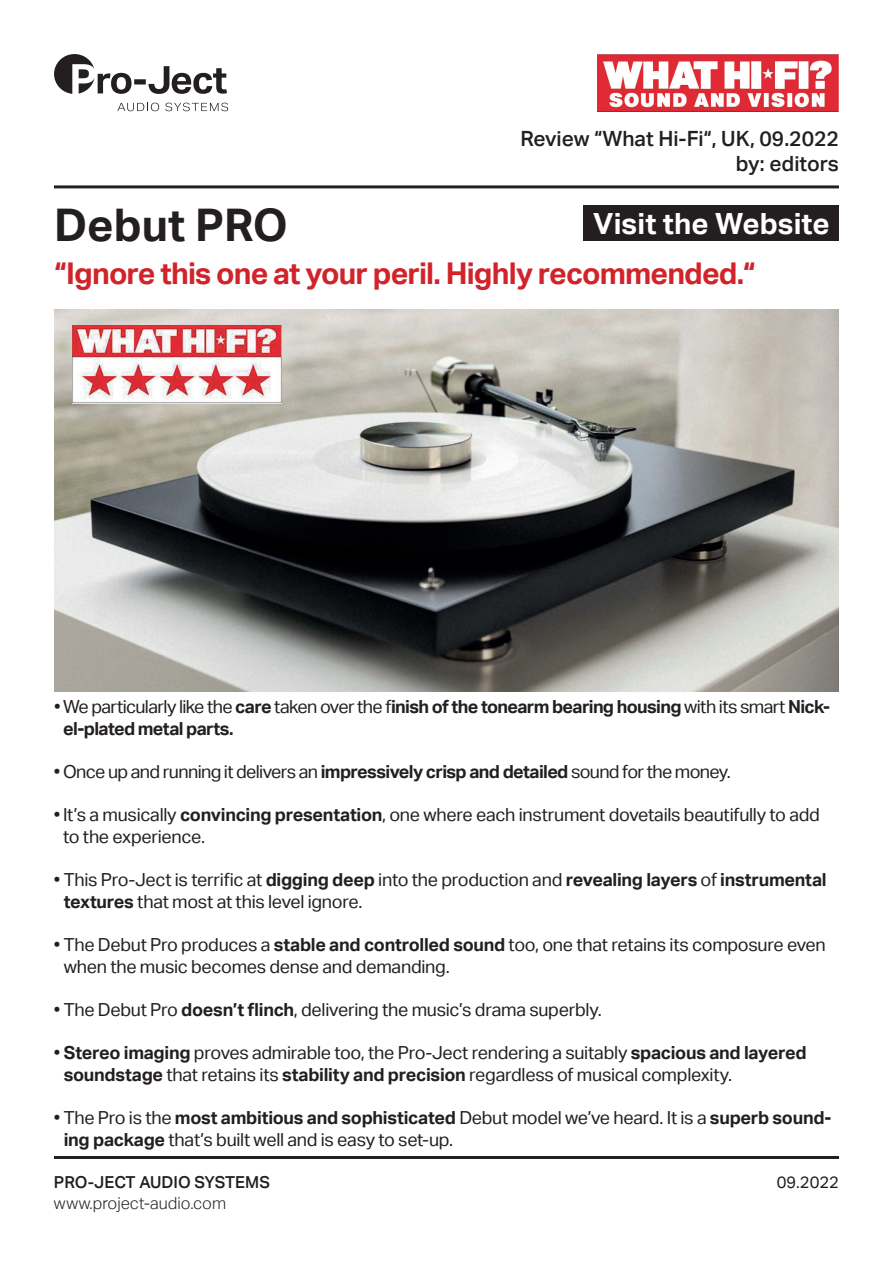
<style>
.page{position:relative;width:893px;height:1263px;background:#fff}
.page>*{position:absolute;margin:0;border:0;box-sizing:border-box;transform-origin:0 0}
.t1{font:700 45px "Aktiv Grotesk Trial";color:#231f20}
.t2{font:700 30px "Aktiv Grotesk Trial";letter-spacing:-.03em;color:#d1232a}
.t3{font:700 29.1px "Aktiv Grotesk Trial";letter-spacing:.005em;color:#fff}
.t4{font:500 21px/25.2px "Aktiv Grotesk Trial";color:#231f20;text-align:right}
.t5{font:18px/21.6px "Aktiv Grotesk Trial";letter-spacing:-.015em;color:#231f20}
.t6{font:700 18px/21.6px "Aktiv Grotesk Trial";letter-spacing:-.035em;color:#231f20}
.t7{font:18px "Aktiv Grotesk Trial";letter-spacing:-.035em;color:#231f20}
.t8{font:300 16.5px "Aktiv Grotesk Trial";color:#231f20}
.t9{font:500 16.5px "Aktiv Grotesk Trial";color:#231f20}
.t10{font:16.5px "Aktiv Grotesk Trial";color:#231f20}
.s1{font-weight:400}
.s2{font-weight:700}
</style>
<div class="page">
<hr style="left:54px;top:1156px;width:785px;height:3px;background:#231f20">
<div style="left:584px;top:205px;width:255px;height:36px;background:#231f20"></div>
<hr style="left:54px;top:185px;width:785px;height:3px;background:#231f20">
<svg style="left:54px;top:54px;width:173px;height:40px"></svg>
<svg style="left:117px;top:103px;width:42px;height:8px"></svg>
<svg style="left:165px;top:103px;width:63px;height:8px"></svg>
<img style="left:598px;top:54px;width:241px;height:57px">
<img style="left:54px;top:309px;width:785px;height:382px">
<img style="left:72px;top:325px;width:210px;height:78px">
<h1 class="t1" style="left:54px;top:199px;width:236px">Debut PRO</h1>
<p class="t4" style="left:520px;top:126px;width:320px">Review “What Hi-Fi“, UK, 09.2022 by: editors</p>
<h3 class="t3" style="left:593px;top:206px;width:238px">Visit the Website</h3>
<h2 class="t2" style="left:54px;top:256px;width:703px">“Ignore this one at your peril. Highly recommended.“</h2>
<p class="t6" style="left:63px;top:696px;width:768px;text-indent:-9px"><span class="s1">• We particularly like the</span> care <span class="s1">taken over the f</span>inish of the tonearm bearing housing <span class="s1">with its smart</span> Nick&shy;el-plated metal parts.</p>
<p class="t7" style="left:54px;top:761px;width:678px">• Once up and running it delivers an <span class="s2">impressively crisp and detailed</span> sound for the money.</p>
<p class="t5" style="left:63px;top:804px;width:758px;text-indent:-9px">• It’s a musically <span class="s2">convincing presentation</span>, one where each instrument dovetails beautifully to add to the experience.</p>
<p class="t5" style="left:64px;top:869px;width:764px;text-indent:-10px">• This Pro-Ject is terrific at <span class="s2">digging deep</span> into the production and <span class="s2">revealing layers</span> of <span class="s2">instrumental textures</span> that most at this level ignore.</p>
<p class="t5" style="left:64px;top:934px;width:764px;text-indent:-10px">• The Debut Pro produces a <span class="s2">stable and controlled sound</span> too, one that retains its composure even when the music becomes dense and demanding.</p>
<p class="t5" style="left:54px;top:999px;width:549px">• The Debut Pro <span class="s2">doesn’t flinch</span>, delivering the music’s drama superbly.</p>
<p class="t5" style="left:64px;top:1042px;width:744px;text-indent:-10px">• <span class="s2">Stereo imaging</span> proves admirable too, the Pro-Ject rendering a suitably <span class="s2">spacious and layered soundstage</span> that retains its <span class="s2">stability and precision</span> regardless of musical complexity.</p>
<p class="t5" style="left:64px;top:1107px;width:769px;text-indent:-10px">• The Pro is the <span class="s2">most ambitious and sophisticated</span> Debut model we’ve heard. It is a <span class="s2">superb sound&shy;ing package</span> that’s built well and is easy to set-up.</p>
<p class="t9" style="left:54px;top:1172px;width:217px">PRO-JECT AUDIO SYSTEMS</p>
<p class="t10" style="left:777px;top:1172px;width:64px">09.2022</p>
<p class="t8" style="left:54px;top:1193px;width:174px">www.project-audio.com</p>
</div>
